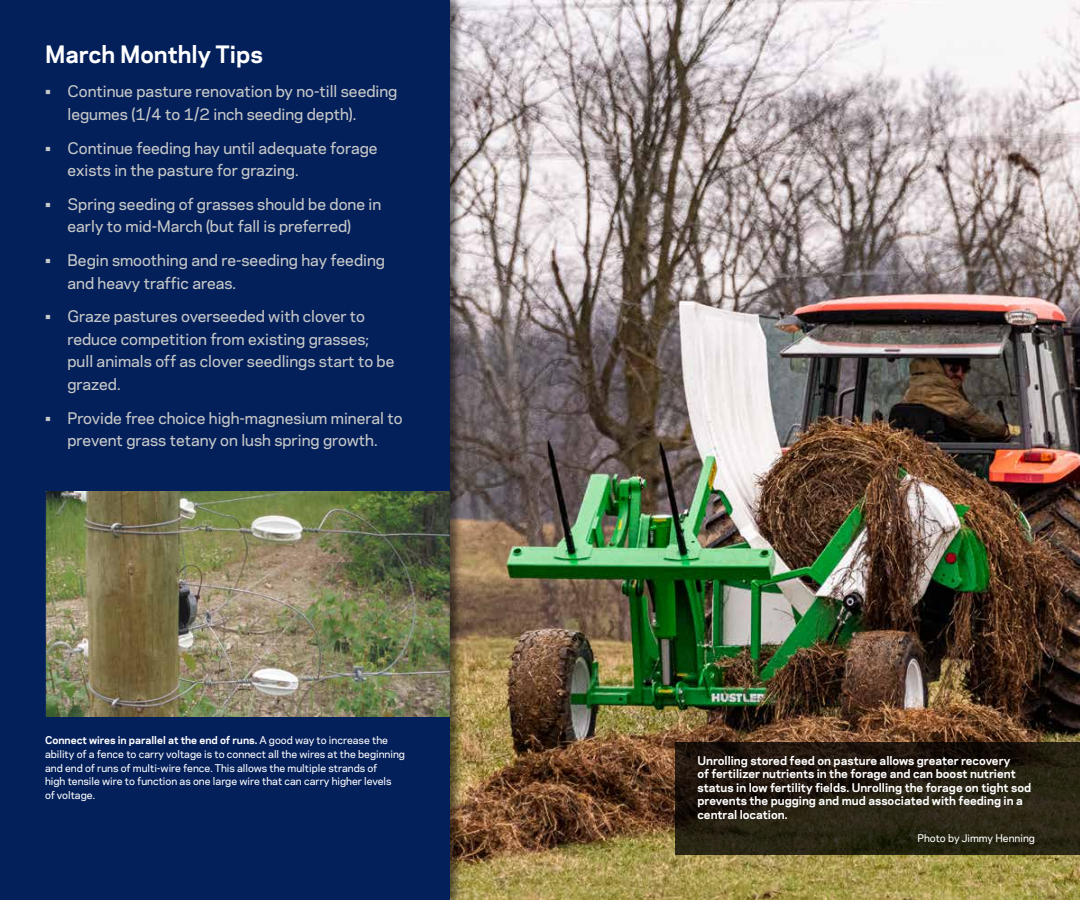
<style>
.page{position:relative;width:1080px;height:900px;background:#fff}
.page>*{position:absolute;margin:0;border:0;box-sizing:border-box;transform-origin:0 0}
.t1{font:700 22.5px "Galaxie Polaris";color:#fff}
.t2{font:500 15px/22.5px "Galaxie Polaris";color:#c7c9c8}
.t3{font:700 11.25px/13.5px "Galaxie Polaris";color:#fff}
.t4{font:500 10px/13.8px "Galaxie Polaris";color:#fff}
.s1{font-weight:700}
</style>
<div class="page">
<img style="left:463px;top:0;width:617px;height:900px">
<div style="left:0;top:0;width:463px;height:900px;background:#000;opacity:.5"></div>
<div style="left:0;top:0;width:450px;height:900px;background:#04205b"></div>
<svg style="left:675px;top:742px;width:405px;height:113px;background:#231d10"></svg>
<img style="left:45px;top:491px;width:405px;height:225px">
<h1 class="t1" style="left:45px;top:37px;width:219px">March Monthly Tips</h1>
<p class="t2" style="left:68px;top:80px;width:331px;text-indent:-22px">• Continue pasture renovation by no-till seeding legumes (1/4 to 1/2 inch seeding depth).</p>
<p class="t2" style="left:68px;top:136px;width:312px;text-indent:-22px">• Continue feeding hay until adequate forage exists in the pasture for grazing.</p>
<p class="t2" style="left:45px;top:192px;width:338px;text-align:center">• Spring seeding of grasses should be done in early to mid-March (but fall is preferred)</p>
<p class="t2" style="left:68px;top:248px;width:319px;text-indent:-22px">• Begin smoothing and re-seeding hay feeding and heavy traffic areas.</p>
<p class="t2" style="left:68px;top:305px;width:329px;text-indent:-22px">• Graze pastures overseeded with clover to reduce competition from existing grasses; pull animals off as clover seedlings start to be grazed.</p>
<p class="t2" style="left:45px;top:406px;width:359px;text-align:center">• Provide free choice high-magnesium mineral to prevent grass tetany on lush spring growth.</p>
<p class="t4" style="left:45px;top:733px;width:362px"><span class="s1">Connect wires in parallel at the end of runs.</span> A good way to increase the ability of a fence to carry voltage is to connect all the wires at the beginning and end of runs of multi-wire fence. This allows the multiple strands of<br>high tensile wire to function as one large wire that can carry higher levels<br>of voltage.</p>
<p class="t3" style="left:698px;top:753px;width:335px">Unrolling stored feed on pasture allows greater recovery<br>of fertilizer nutrients in the forage and can boost nutrient status in low fertility fields. Unrolling the forage on tight sod prevents the pugging and mud associated with feeding in a central location.</p>
<p class="t4" style="left:917px;top:831px;width:119px">Photo by Jimmy Henning</p>
</div>
